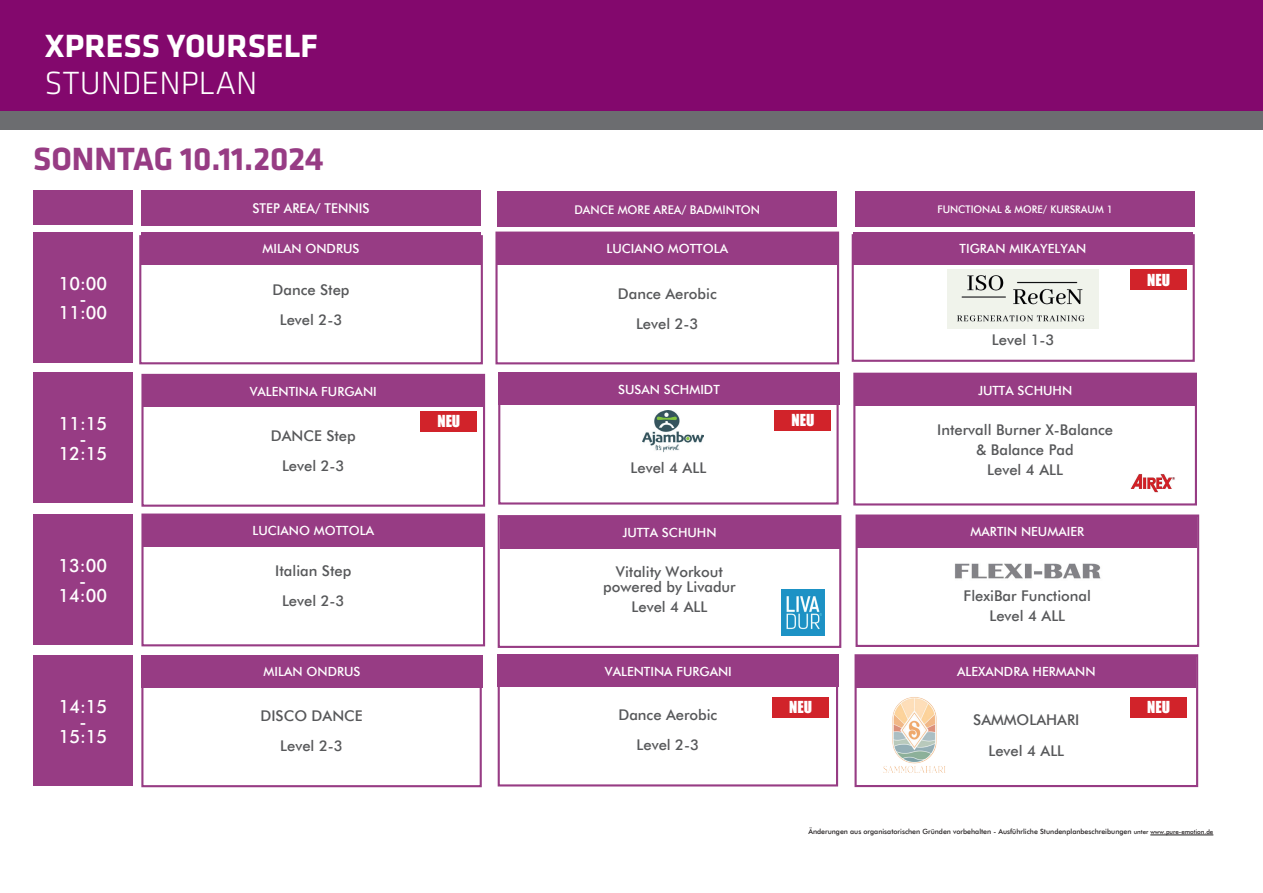
<style>
.page{position:relative;width:1263px;height:893px;background:#fff}
.page>*{position:absolute;margin:0;border:0;box-sizing:border-box;transform-origin:0 0}
.t1{font:700 33.3px "Klavika Basic";color:#973c84}
.t2{font:700 33.3px "Klavika Basic";color:#fff}
.t3{font:300 33.3px "Klavika";color:#fff}
.t4{font:500 18.45px/14.7px "Futura BT";color:#fff;text-align:center;scale:.96 1}
.t5{font:15.15px "Impact";color:#fff}
.t6{font:500 14.85px/30px "Futura BT";color:#57585a;text-align:center}
.t7{font:500 13.5px "Futura BT";color:#fff;scale:.96 1}
.t8{font:500 12.6px "Futura BT";color:#fff}
.t9{font:500 12px "Futura BT";color:#fff;scale:.96 1}
.t10{font:500 10.5px "Futura BT";color:#fff;scale:.96 1}
.t11{font:500 7.2px "Futura BT";color:#231f20}
.s1{font-size:6.3px}
</style>
<div class="page">
<div style="left:0;top:0;width:1263px;height:117px;background:#83086d"></div>
<div style="left:0;top:111px;width:1263px;height:18px;background:#6c6d70"></div>
<hr style="left:1150px;top:835px;width:63px;height:1px;background:#231f20">
<div style="left:33px;top:232px;width:99px;height:131px;background:#973c84"></div>
<div style="left:33px;top:373px;width:99px;height:130px;background:#973c84"></div>
<div style="left:33px;top:515px;width:99px;height:130px;background:#973c84"></div>
<div style="left:33px;top:656px;width:99px;height:130px;background:#973c84"></div>
<div style="left:141px;top:191px;width:340px;height:35px;background:#973c84"></div>
<div style="left:498px;top:191px;width:339px;height:36px;background:#973c84"></div>
<div style="left:33px;top:191px;width:99px;height:34px;background:#973c84"></div>
<div style="left:139px;top:235px;width:344px;height:129px;border:2px solid #973c84"></div>
<div style="left:141px;top:513px;width:344px;height:133px;border:2px solid #973c84"></div>
<div style="left:498px;top:515px;width:343px;height:133px;border:2px solid #973c84"></div>
<div style="left:141px;top:374px;width:344px;height:133px;border:2px solid #973c84"></div>
<div style="left:495px;top:232px;width:344px;height:132px;border:2px solid #973c84"></div>
<div style="left:853px;top:373px;width:344px;height:132px;border:2px solid #973c84"></div>
<div style="left:852px;top:234px;width:343px;height:128px;border:2px solid #973c84"></div>
<div style="left:854px;top:654px;width:344px;height:133px;border:2px solid #973c84"></div>
<div style="left:855px;top:514px;width:344px;height:133px;border:2px solid #973c84"></div>
<div style="left:855px;top:191px;width:340px;height:36px;background:#973c84"></div>
<div style="left:141px;top:232px;width:340px;height:33px;background:#973c84"></div>
<div style="left:144px;top:514px;width:339px;height:33px;background:#973c84"></div>
<div style="left:500px;top:516px;width:339px;height:32px;background:#973c84"></div>
<div style="left:144px;top:375px;width:339px;height:32px;background:#973c84"></div>
<div style="left:498px;top:233px;width:339px;height:32px;background:#973c84"></div>
<div style="left:855px;top:374px;width:340px;height:32px;background:#973c84"></div>
<div style="left:857px;top:655px;width:339px;height:32px;background:#973c84"></div>
<div style="left:853px;top:232px;width:340px;height:33px;background:#973c84"></div>
<div style="left:858px;top:515px;width:339px;height:32px;background:#973c84"></div>
<div style="left:141px;top:663px;width:341px;height:124px;border:2px solid #973c84"></div>
<div style="left:498px;top:663px;width:340px;height:123px;border:2px solid #973c84"></div>
<div style="left:498px;top:381px;width:341px;height:124px;border:2px solid #973c84"></div>
<div style="left:141px;top:655px;width:342px;height:32px;background:#973c84"></div>
<div style="left:498px;top:655px;width:341px;height:32px;background:#973c84"></div>
<div style="left:498px;top:373px;width:342px;height:32px;background:#973c84"></div>
<img style="left:948px;top:270px;width:150px;height:58px">
<img style="left:883px;top:697px;width:63px;height:76px">
<div style="left:1130px;top:270px;width:57px;height:20px;background:#d1232a"></div>
<div style="left:420px;top:411px;width:57px;height:20px;background:#d1232a"></div>
<div style="left:774px;top:410px;width:57px;height:20px;background:#d1232a"></div>
<div style="left:772px;top:697px;width:57px;height:20px;background:#d1232a"></div>
<div style="left:1130px;top:697px;width:57px;height:20px;background:#d1232a"></div>
<img style="left:955px;top:563px;width:146px;height:16px">
<img style="left:643px;top:410px;width:61px;height:42px">
<img style="left:1131px;top:474px;width:44px;height:19px">
<img style="left:781px;top:590px;width:43px;height:45px">
<h1 class="t2" style="left:45px;top:22px;width:275px">XPRESS YOURSELF</h1>
<h1 class="t3" style="left:45px;top:63px;width:214px">STUNDENPLAN</h1>
<h1 class="t1" style="left:33px;top:134px;width:103px">SONNTAG</h1>
<h1 class="t1" style="left:180px;top:134px;width:145px">10.11.2024</h1>
<p class="t7" style="left:252px;top:200px;width:122px">Step AREA/ Tennis</p>
<p class="t9" style="left:574px;top:202px;width:138px">DAnce more AREA/ Badm</p>
<p class="t9" style="left:722px;top:202px;width:41px">inton</p>
<p class="t4" style="left:59px;top:276px;width:52px">10:00 -<br>11:00</p>
<p class="t4" style="left:59px;top:416px;width:52px">11:15 -<br>12:15</p>
<p class="t4" style="left:59px;top:558px;width:52px">13:00 -<br>14:00</p>
<p class="t8" style="left:263px;top:241px;width:97px">Milan Ondrus</p>
<p class="t6" style="left:273px;top:275px;width:79px">Dance Step<br>Level 2-3</p>
<p class="t8" style="left:250px;top:384px;width:97px">Valentina Furga</p>
<p class="t8" style="left:363px;top:384px;width:15px">ni</p>
<p class="t6" style="left:271px;top:420px;width:32px">DANCE</p>
<p class="t6" style="left:282px;top:420px;width:75px;text-align:left;text-indent:44px">Step<br>Level 2-3</p>
<p class="t8" style="left:606px;top:241px;width:115px">Luciano Mottola</p>
<p class="t6" style="left:618px;top:278px;width:100px">Dance Aerobic<br>Level 2-3</p>
<p class="t8" style="left:618px;top:381px;width:103px">Susan Schmidt</p>
<p class="t5" style="left:437px;top:410px;width:24px">NEU</p>
<p class="t5" style="left:791px;top:409px;width:24px">NEU</p>
<p class="t6" style="left:630px;top:453px;width:77px">Level 4 ALL</p>
<p class="t8" style="left:252px;top:523px;width:115px">Luciano Mottola</p>
<p class="t8" style="left:622px;top:525px;width:96px">Jutta Schuhn</p>
<p class="t6" style="left:275px;top:555px;width:78px">Italian Step<br>Level 2-3</p>
<p class="t6" style="left:603px;top:564px;width:134px;line-height:15px">Vitality Workout powered by Livadur</p>
<p class="t6" style="left:632px;top:592px;width:77px">Level 4 ALL</p>
<p class="t8" style="left:264px;top:664px;width:97px">Milan Ondrus</p>
<p class="t8" style="left:605px;top:663px;width:97px">Valentina Furga</p>
<p class="t8" style="left:718px;top:663px;width:15px">ni</p>
<p class="t10" style="left:937px;top:203px;width:139px">Functional &amp; more/ Kursra</p>
<p class="t10" style="left:1087px;top:203px;width:28px">um 1</p>
<p class="t8" style="left:960px;top:241px;width:20px">Tigra</p>
<p class="t8" style="left:995px;top:241px;width:38px">n Mikay</p>
<p class="t8" style="left:1048px;top:241px;width:40px">elyan</p>
<p class="t6" style="left:992px;top:325px;width:64px">Level 1-3</p>
<p class="t8" style="left:978px;top:382px;width:96px">Jutta Schuhn</p>
<p class="t6" style="left:937px;top:419px;width:177px;line-height:20.1px">I ntervall Burner X-Balance &amp; Balance Pad<br>Level 4 ALL</p>
<p class="t8" style="left:970px;top:524px;width:113px">Martin N eumaier</p>
<p class="t6" style="left:963px;top:586px;width:129px;line-height:20.1px">FlexiBar Functional<br>Level 4 ALL</p>
<p class="t8" style="left:957px;top:664px;width:56px">Alexandra</p>
<p class="t8" style="left:1033px;top:664px;width:26px">Herma</p>
<p class="t8" style="left:1075px;top:664px;width:22px">nn</p>
<p class="t5" style="left:1147px;top:268px;width:24px">NEU</p>
<p class="t4" style="left:59px;top:699px;width:52px">14:15 -<br>15:15</p>
<p class="t6" style="left:260px;top:700px;width:84px;text-align:right">DISCO DANCE<br>Level 2-3</p>
<p class="t6" style="left:618px;top:700px;width:100px">Dance Aerobic<br>Level 2-3</p>
<p class="t5" style="left:789px;top:696px;width:24px">NEU</p>
<p class="t5" style="left:1147px;top:696px;width:24px">NEU</p>
<p class="t6" style="left:973px;top:705px;width:105px">SAMMOLAHARI<br>Level 4 ALL</p>
<p class="t11" style="left:808px;top:827px;width:406px">Änderungen aus organisatorischen Gründen vorbehalten - Ausführliche Stundenplanbeschreibungen <span class="s1">unter www.pure-emotion.de</span></p>
</div>
